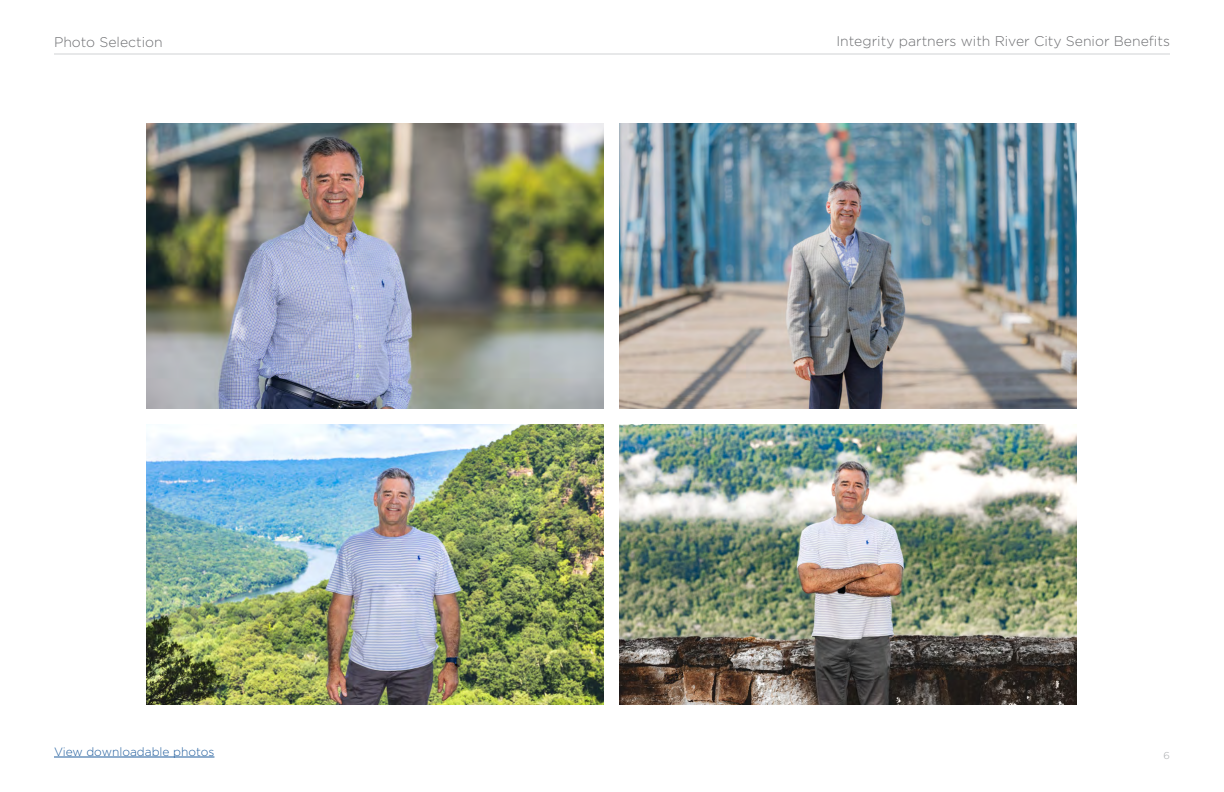
<style>
.page{position:relative;width:1224px;height:792px;background:#fff}
.page>*{position:absolute;margin:0;border:0;box-sizing:border-box;transform-origin:0 0}
.t1{font:300 14px "Gotham";color:#6d6e71}
.t2{font:300 12px "Gotham";color:#215e9e}
.t3{font:300 10px "Gotham";color:#a7a9ac}
</style>
<div class="page">
<hr style="left:54px;top:54px;width:1116px;height:1px;background:#d1d3d4">
<hr style="left:54px;top:757px;width:160px;height:1px;background:#215e9e">
<img style="left:146px;top:425px;width:457px;height:279px">
<img style="left:619px;top:425px;width:458px;height:279px">
<img style="left:146px;top:124px;width:457px;height:285px">
<img style="left:619px;top:124px;width:458px;height:285px">
<p class="t1" style="left:54px;top:33px;width:110px">Photo Selection</p>
<p class="t1" style="left:836px;top:32px;width:335px">Integrity partners with River City Senior Benefits</p>
<p class="t2" style="left:54px;top:744px;width:162px">View downloadable photos</p>
<p class="t3" style="left:1164px;top:749px;width:8px">6</p>
</div>
